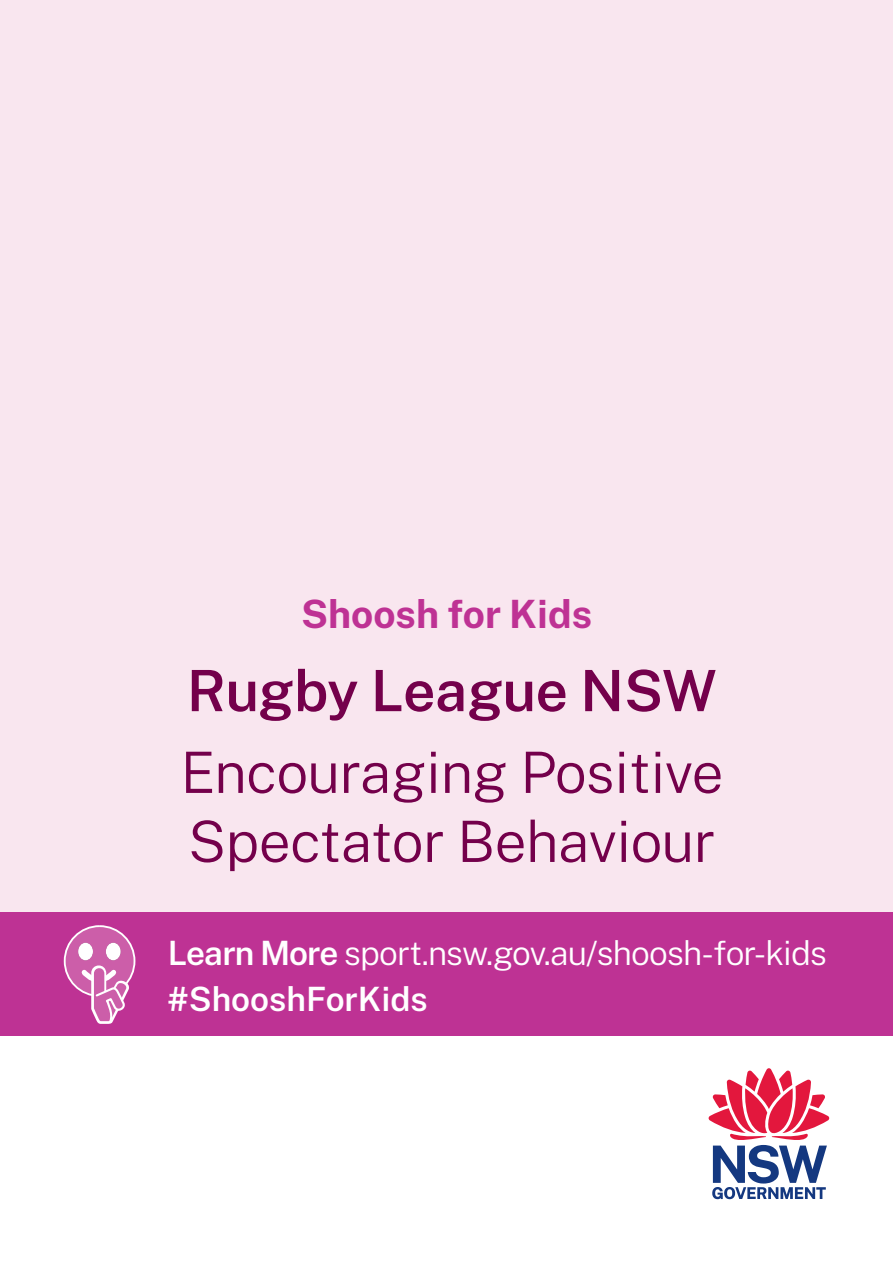
<style>
.page{position:relative;width:893px;height:1263px;background:#fff}
.page>*{position:absolute;margin:0;border:0;box-sizing:border-box;transform-origin:0 0}
.t1{font:300 57px/69px "Public Sans";letter-spacing:-.01em;color:#74004b}
.t2{font:600 57px "Public Sans";letter-spacing:-.005em;color:#74004b}
.t3{font:700 39px "Public Sans";color:#be3294}
.t4{font:300 33.45px "Public Sans";letter-spacing:-.025em;color:#fff}
.t5{font:600 33.45px "Public Sans";color:#fff}
.s1{font-weight:600}
.s2{font-weight:800}
</style>
<div class="page">
<div style="left:0;top:0;width:893px;height:980px;background:#f9e6ef"></div>
<div style="left:0;top:912px;width:893px;height:123px;background:#be3294"></div>
<svg style="left:709px;top:1068px;width:120px;height:131px"></svg>
<svg style="left:66px;top:927px;width:68px;height:97px"></svg>
<div style="left:106px;top:943px;width:15px;height:17px;background:#fff;border-radius:50%"></div>
<div style="left:78px;top:943px;width:15px;height:17px;background:#fff;border-radius:50%"></div>
<p class="t3" style="left:301px;top:586px;width:292px">Shoosh for Kids</p>
<p class="t2" style="left:187px;top:649px;width:531px">Rugby League NSW</p>
<p class="t1" style="left:180px;top:734px;width:545px">Encouraging Positive<br>Spectator Behaviour</p>
<p class="t4" style="left:168px;top:929px;width:661px"><span class="s1">Learn More</span> sport.nsw.gov.au/shoosh-for-kids</p>
<p class="t5" style="left:168px;top:974px;width:262px"><span class="s2">#</span>ShooshForKids</p>
</div>
